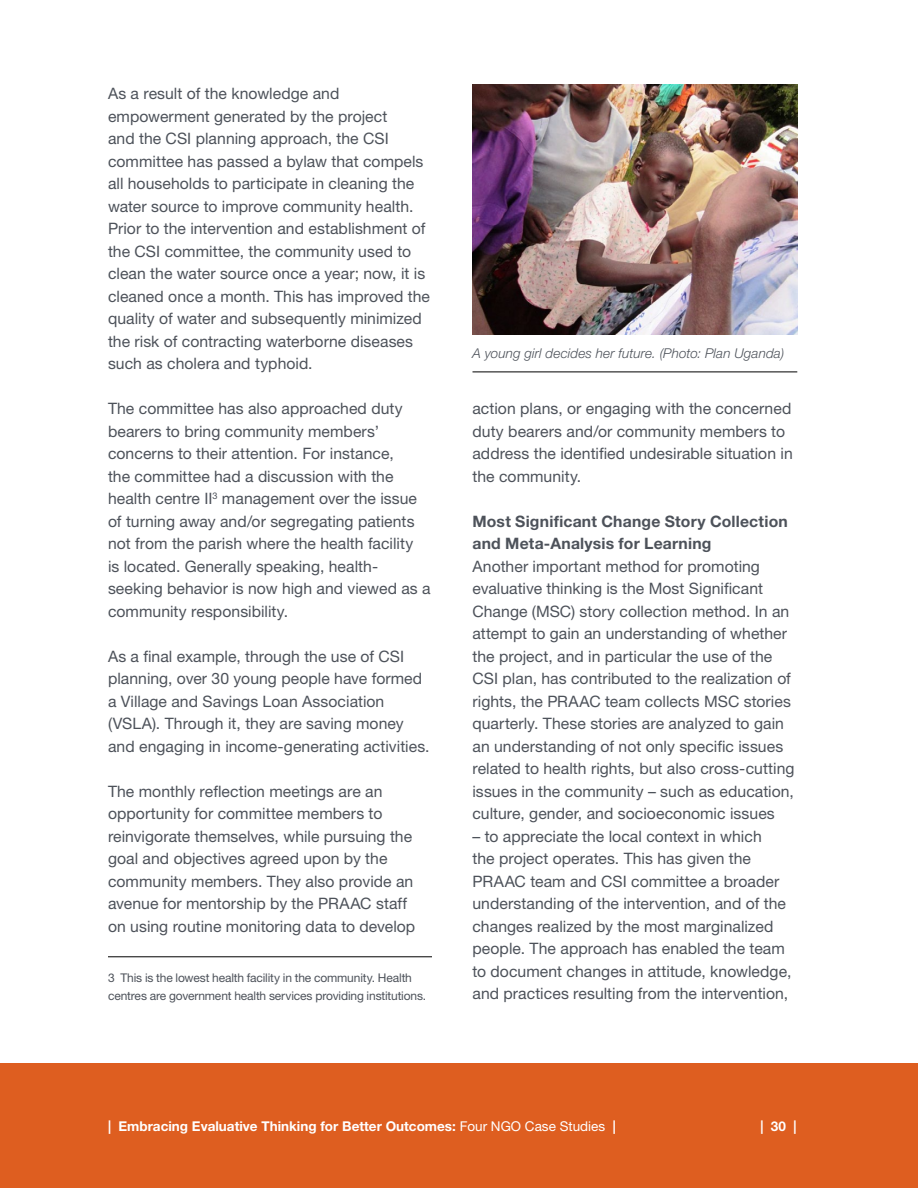
<style>
.page{position:relative;width:918px;height:1188px;background:#fff}
.page>*{position:absolute;margin:0;border:0;box-sizing:border-box;transform-origin:0 0}
.t1{font:15.75px/22.5px "Helvetica Neue LT Std";letter-spacing:.005em;color:#4d525a}
.t2{font:700 15.75px/22.5px "Helvetica Neue LT Std";letter-spacing:.01em;color:#4d525a}
.t3{font:700 13.5px "Helvetica Neue LT Std";color:#fff}
.t4{font:italic 300 13.5px "Helvetica Neue LT Std";letter-spacing:.01em;color:#4d525a}
.t5{font:12px/18px "Helvetica Neue LT Std";letter-spacing:-.01em;color:#4d525a}
.s1{font-weight:400}
</style>
<div class="page">
<div style="left:0;top:1064px;width:918px;height:124px;background:#de5e20"></div>
<hr style="left:108px;top:957px;width:324px;height:1px;background:#000">
<img style="left:472px;top:84px;width:325px;height:251px">
<hr style="left:472px;top:372px;width:325px;height:1px;background:#000">
<p class="t1" style="left:108px;top:82px;width:324px">As a result of the knowledge and empowerment generated by the project<br>and the CSI planning approach, the CSI committee has passed a bylaw that compels all households to participate in cleaning the water source to improve community health.<br>Prior to the intervention and establishment of the CSI committee, the community used to clean the water source once a year; now, it is cleaned once a month. This has improved the quality of water and subsequently minimized the risk of contracting waterborne diseases such as cholera and typhoid.</p>
<p class="t1" style="left:108px;top:397px;width:324px">The committee has also approached duty bearers to bring community members’ concerns to their attention. For instance,<br>the committee had a discussion with the health centre II<sup>3</sup> management over the issue of turning away and/or segregating patients not from the parish where the health facility<br>is located. Generally speaking, health&shy;seeking behavior is now high and viewed as a community responsibility.</p>
<p class="t1" style="left:108px;top:644px;width:323px">As a final example, through the use of CSI planning, over 30 young people have formed a Village and Savings Loan Association (VSLA). Through it, they are saving money and engaging in income-generating activities.</p>
<p class="t1" style="left:108px;top:779px;width:309px">The monthly reflection meetings are an opportunity for committee members to reinvigorate themselves, while pursuing the goal and objectives agreed upon by the community members. They also provide an avenue for mentorship by the PRAAC staff on using routine monitoring data to develop</p>
<p class="t5" style="left:108px;top:968px;width:320px">3 This is the lowest health facility in the community. Health centres are government health services providing institutions.</p>
<p class="t4" style="left:472px;top:345px;width:313px">A young girl decides her future. (Photo: Plan Uganda)</p>
<p class="t1" style="left:472px;top:397px;width:322px">action plans, or engaging with the concerned duty bearers and/or community members to address the identified undesirable situation in the community.</p>
<p class="t2" style="left:472px;top:509px;width:317px">Most Significant Change Story Collection and Meta-Analysis for Learning</p>
<p class="t1" style="left:472px;top:554px;width:324px">Another important method for promoting evaluative thinking is the Most Significant Change (MSC) story collection method. In an attempt to gain an understanding of whether the project, and in particular the use of the CSI plan, has contributed to the realization of rights, the PRAAC team collects MSC stories quarterly. These stories are analyzed to gain an understanding of not only specific issues related to health rights, but also cross-cutting issues in the community – such as education, culture, gender, and socioeconomic issues</p>
<p class="t1" style="left:472px;top:825px;width:320px">– to appreciate the local context in which<br>the project operates. This has given the PRAAC team and CSI committee a broader understanding of the intervention, and of the changes realized by the most marginalized people. The approach has enabled the team to document changes in attitude, knowledge, and practices resulting from the intervention,</p>
<p class="t3" style="left:108px;top:1117px;width:509px">| Embracing Evaluative Thinking for Better Outcomes: <span class="s1">Four NGO Case Studies</span> |</p>
<p class="t3" style="left:760px;top:1117px;width:38px">| 30 |</p>
</div>
